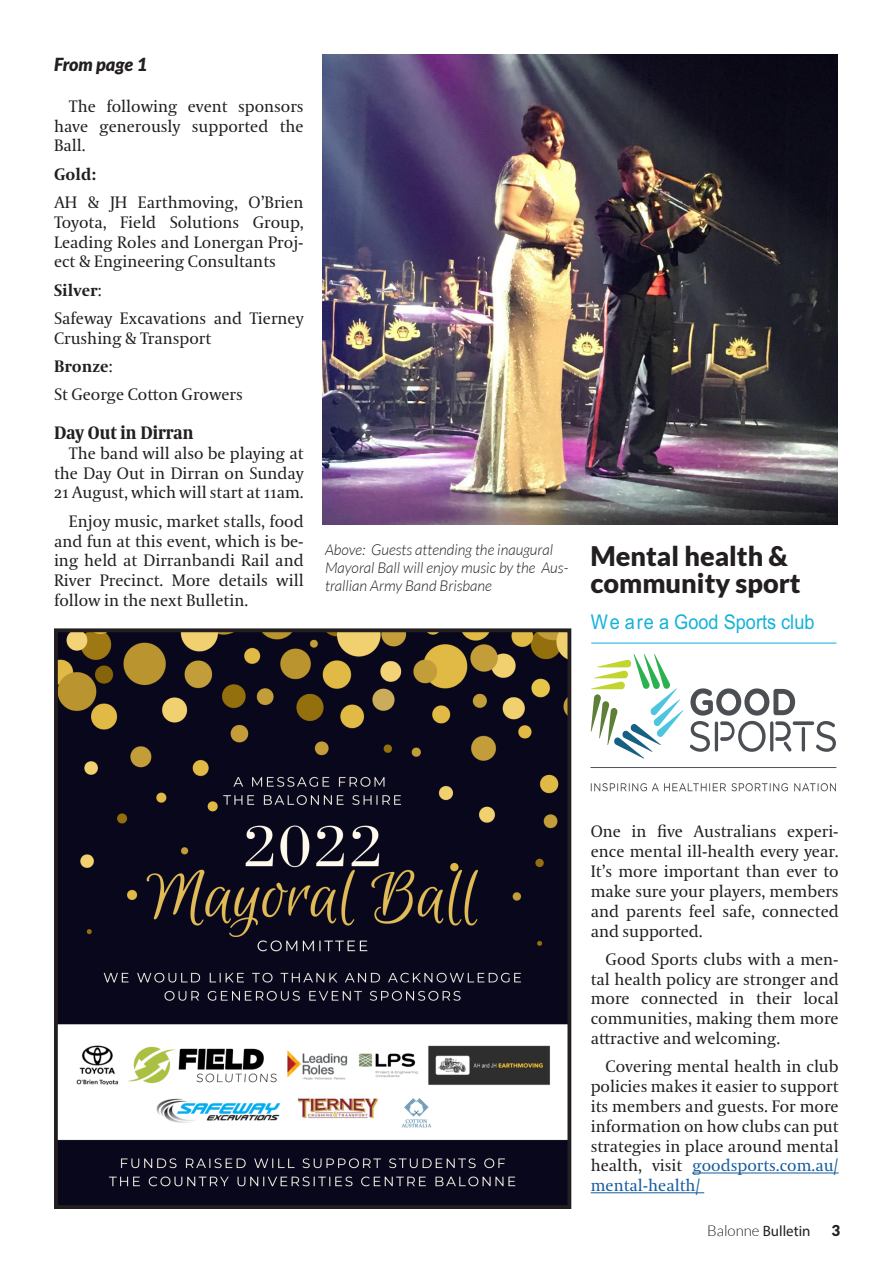
<style>
.page{position:relative;width:893px;height:1263px;background:#fff}
.page>*{position:absolute;margin:0;border:0;box-sizing:border-box;transform-origin:0 0}
.Heading_Single_Col{font:900 27px/27px "Lato";color:#231f20}
.t1{font:20.25px "Arial";color:#13b2d9;scale:.89 1}
.Roadworks_Head{font:700 18px "Coranto 2 Headline";color:#231f20}
.Roadworks_Head-2{font:italic 900 18px "Lato";color:#231f20}
.Body_Text{font:16.5px/19.8px "Coranto 2";color:#231f20;text-align:justify}
.First_Paragraph{font:16.5px/19.8px "Coranto 2";color:#231f20;text-align:justify}
.First_Paragraph-2{font:700 16.5px "Coranto 2";color:#231f20}
.t2{font:italic 300 15px/18px "Lato";color:#231f20}
.t3{font:15px "Myriad Pro";color:#231f20}
.t4{font:900 15px "Lato";color:#231f20}
.s1{font-weight:400}
.s2{color:#175d9e}
.s3{font-family:"Lato";font-weight:300}
</style>
<div class="page">
<img style="left:59px;top:633px;width:507px;height:571px">
<div style="left:54px;top:628px;width:517px;height:581px;border:4px solid #231f20"></div>
<hr style="left:692px;top:1172px;width:147px;height:1px;background:#175d9e">
<hr style="left:591px;top:1192px;width:113px;height:1px;background:#175d9e">
<img style="left:323px;top:54px;width:515px;height:470px">
<hr style="left:591px;top:643px;width:245px;height:1px;background:#13b2d9">
<hr style="left:590px;top:767px;width:246px;height:1px;background:#4b4f54">
<svg style="left:816px;top:721px;width:20px;height:31px"></svg>
<hr style="left:802px;top:727px;width:3px;height:24px;background:#4b4f54;border-radius:2px">
<svg style="left:793px;top:721px;width:21px;height:4px"></svg>
<svg style="left:690px;top:688px;width:105px;height:64px"></svg>
<svg style="left:591px;top:783px;width:197px;height:8px"></svg>
<svg style="left:794px;top:783px;width:42px;height:8px"></svg>
<svg style="left:591px;top:654px;width:92px;height:105px"></svg>
<p class="Roadworks_Head-2" style="left:54px;top:54px;width:95px">From page 1</p>
<p class="Body_Text" style="left:54px;top:97px;width:251px;text-indent:15px">The following event sponsors have generously supported the Ball.</p>
<p class="First_Paragraph-2" style="left:54px;top:164px;width:44px">Gold:</p>
<p class="First_Paragraph" style="left:54px;top:193px;width:251px">AH &amp; JH Earthmoving, O’Brien Toyota, Field Solutions Group, Leading Roles and Lonergan Proj&shy;ect &amp; Engineering Consultants</p>
<p class="First_Paragraph-2" style="left:54px;top:280px;width:49px">Silver<span class="s1">:</span></p>
<p class="First_Paragraph" style="left:54px;top:309px;width:251px">Safeway Excavations and Tierney<br>Crushing &amp; Transport</p>
<p class="First_Paragraph-2" style="left:54px;top:356px;width:60px">Bronze<span class="s1">:</span></p>
<p class="First_Paragraph" style="left:54px;top:385px;width:190px">St George Cotton Growers</p>
<p class="Roadworks_Head" style="left:54px;top:419px;width:141px">Day Out in Dirran</p>
<p class="Body_Text" style="left:54px;top:444px;width:251px;text-indent:15px">The band will also be playing at the Day Out in Dirran on Sunday 21 August, which will start at 11am.</p>
<p class="Body_Text" style="left:54px;top:512px;width:251px;text-indent:15px">Enjoy music, market stalls, food and fun at this event, which is be&shy;ing held at Dirranbandi Rail and River Precinct. More details will follow in the next Bulletin.</p>
<p class="t2" style="left:325px;top:541px;width:245px">Above: Guests attending the inaugural<br>Mayoral Ball will enjoy music by the Aus&shy;trallian Army Band Brisbane</p>
<p class="Heading_Single_Col" style="left:590px;top:542px;width:212px">Mental health &amp; community sport</p>
<p class="t1" style="left:591px;top:608px;width:253px">We are a Good Sports club</p>
<p class="First_Paragraph" style="left:591px;top:822px;width:249px">One in five Australians experi&shy;ence mental ill-health every year.<br>It’s more important than ever to make sure your players, members and parents feel safe, connected and supported.</p>
<p class="Body_Text" style="left:591px;top:950px;width:249px;text-indent:15px">Good Sports clubs with a men&shy;tal health policy are stronger and more connected in their local communities, making them more attractive and welcoming.</p>
<p class="Body_Text" style="left:591px;top:1057px;width:249px;text-indent:15px">Covering mental health in club policies makes it easier to support its members and guests. For more information on how clubs can put strategies in place around mental health, visit <span class="s2">goodsports.com.au/ mental-health/</span></p>
<p class="t3" style="left:707px;top:1221px;width:105px"><span class="s3">Balonne</span> Bulletin</p>
<p class="t4" style="left:831px;top:1221px;width:10px">3</p>
</div>
